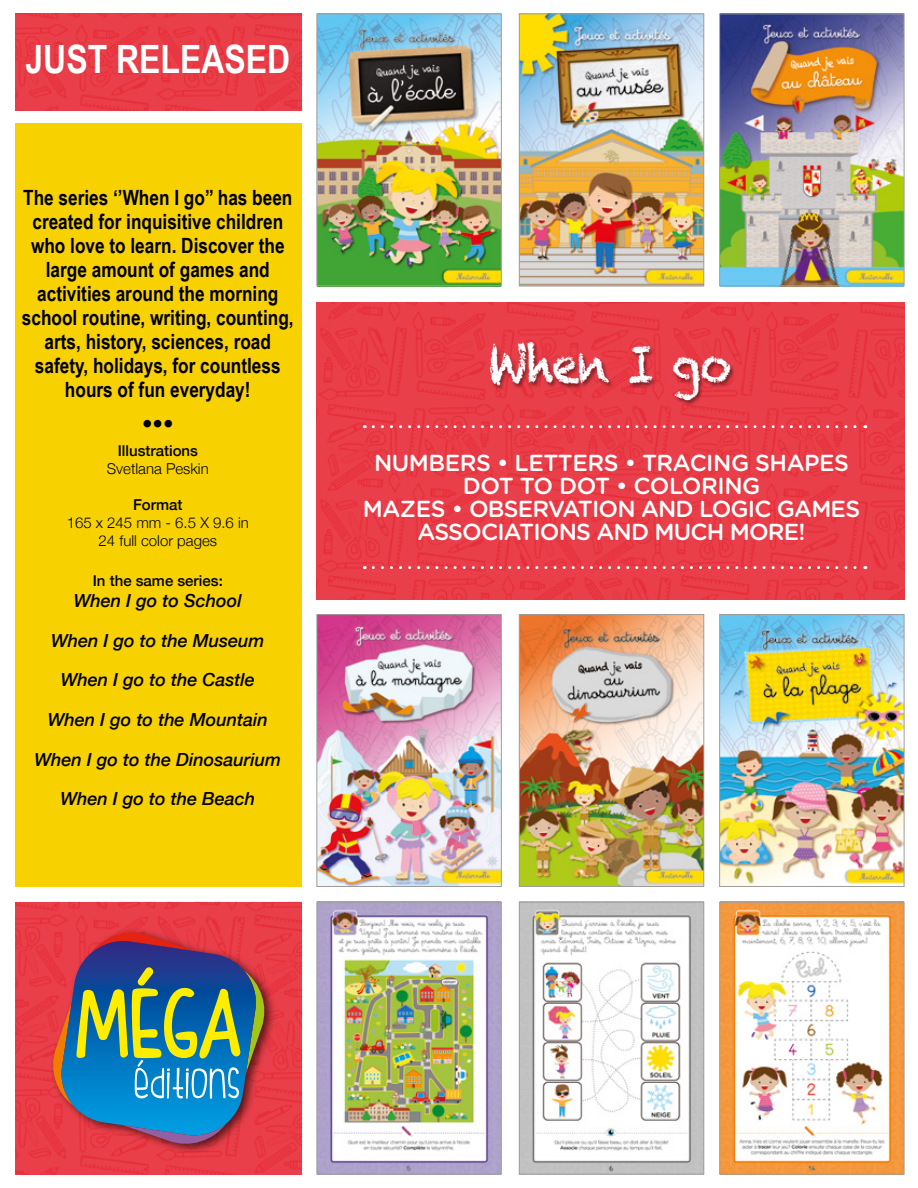
<style>
.page{position:relative;width:918px;height:1188px;background:#fff}
.page>*{position:absolute;margin:0;border:0;box-sizing:border-box;transform-origin:0 0}
.t1{font:51px "Chalkduster";letter-spacing:-.025em;color:#fff;scale:.85 1}
.t2{font:700 39px "Arial Narrow";color:#fff}
.t3{font:500 23.1px/23.1px "Gotham Rounded";letter-spacing:-.035em;color:#fff;text-align:center}
.t4{font:700 21px/24px "Arial Narrow";color:#000;text-align:center}
.t5{font:italic 500 21px "Helvetica Neue";color:#000}
.t6{font:italic 500 18px/39.6px "Helvetica Neue";color:#000;text-align:center}
.t7{font:300 15px/18px "Helvetica Neue";color:#000;text-align:center}
.t8{font:500 15px "Helvetica Neue";color:#000}
</style>
<div class="page">
<div style="left:15px;top:124px;width:287px;height:763px;background:#f8d100"></div>
<img style="left:316px;top:302px;width:588px;height:298px">
<img style="left:15px;top:14px;width:287px;height:97px">
<img style="left:15px;top:902px;width:287px;height:272px">
<img style="left:318px;top:16px;width:182px;height:268px">
<div style="left:316px;top:14px;width:186px;height:272px;border:1px solid #9d9d9c"></div>
<img style="left:318px;top:616px;width:182px;height:269px">
<div style="left:316px;top:614px;width:186px;height:273px;border:1px solid #9d9d9c"></div>
<img style="left:318px;top:904px;width:182px;height:268px">
<div style="left:316px;top:902px;width:186px;height:272px;border:1px solid #9d9d9c"></div>
<img style="left:721px;top:16px;width:181px;height:268px">
<div style="left:719px;top:14px;width:185px;height:272px;border:1px solid #9d9d9c"></div>
<img style="left:721px;top:616px;width:181px;height:269px">
<div style="left:719px;top:614px;width:185px;height:273px;border:1px solid #9d9d9c"></div>
<img style="left:721px;top:904px;width:181px;height:268px">
<div style="left:719px;top:902px;width:185px;height:272px;border:1px solid #9d9d9c"></div>
<img style="left:521px;top:16px;width:181px;height:268px">
<div style="left:519px;top:14px;width:185px;height:272px;border:1px solid #9d9d9c"></div>
<img style="left:521px;top:616px;width:181px;height:269px">
<div style="left:519px;top:614px;width:185px;height:273px;border:1px solid #9d9d9c"></div>
<img style="left:521px;top:904px;width:181px;height:268px">
<div style="left:519px;top:902px;width:185px;height:272px;border:1px solid #9d9d9c"></div>
<div style="left:489px;top:342px;width:246px;height:65px;background:#000;opacity:.45"></div>
<div style="left:50px;top:928px;width:227px;height:227px;background:#000;opacity:.6"></div>
<svg style="left:53px;top:933px;width:211px;height:211px;background:#656e7f"></svg>
<svg style="left:373px;top:425px;width:493px;height:3px"></svg>
<svg style="left:373px;top:566px;width:493px;height:3px"></svg>
<h2 class="t2" style="left:25px;top:30px;width:266px">JUST RELEASED</h2>
<p class="t4" style="left:22px;top:184px;width:273px">The series ‘’When I go’’ has been created for inquisitive children who love to learn. Discover the large amount of games and activities around the morning school routine, writing, counting, arts, history, sciences, road safety, holidays, for countless hours of fun everyday!</p>
<p class="t5" style="left:142px;top:405px;width:33px">•••</p>
<p class="t8" style="left:118px;top:439px;width:82px">Illustrations</p>
<p class="t7" style="left:107px;top:459px;width:103px">Svetlana Peskin</p>
<p class="t8" style="left:133px;top:493px;width:51px">Format</p>
<p class="t7" style="left:67px;top:513px;width:184px">165 x 245 mm - 6.5 X 9.6 in<br>24 full color pages</p>
<p class="t8" style="left:93px;top:568px;width:132px">In the same series:</p>
<p class="t6" style="left:51px;top:580px;width:215px">When I go to School<br>When I go to the Museum<br>When I go to the Castle</p>
<p class="t6" style="left:34px;top:699px;width:248px">When I go to the Mountain<br>When I go to the Dinosaurium<br>When I go to the Beach</p>
<h1 class="t1" style="left:488px;top:334px;width:288px">When I go</h1>
<p class="t3" style="left:363px;top:450px;width:499px">NUMBERS • LETTERS • TRACING SHAPES<br>DOT TO DOT • COLORING<br>MAZES • OBSERVATION AND LOGIC GAMES<br>ASSOCIATIONS AND MUCH MORE!</p>
</div>
